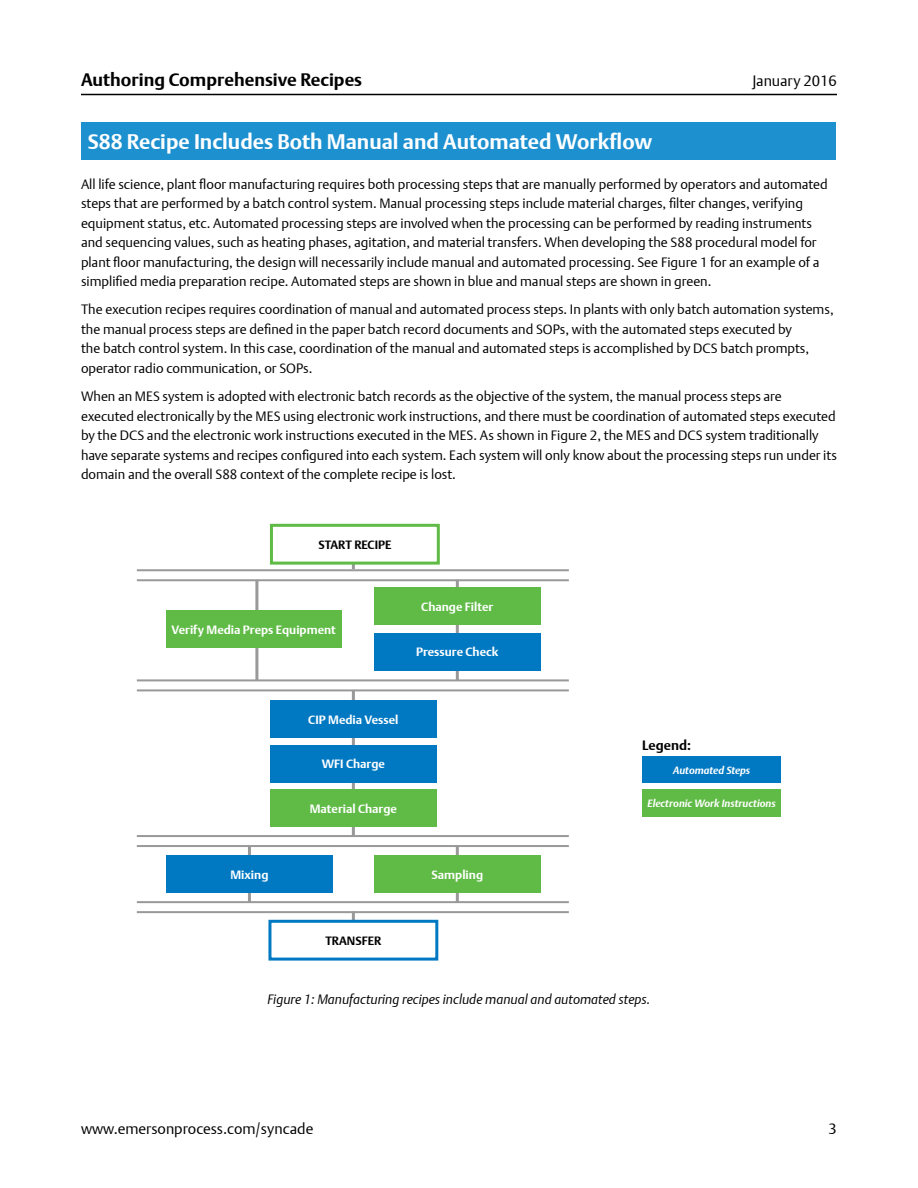
<style>
.page{position:relative;width:918px;height:1188px;background:#fff}
.page>*{position:absolute;margin:0;border:0;box-sizing:border-box;transform-origin:0 0}
.t1{font:700 21px "DTL Argo T";color:#fff}
.t2{font:700 18px "DTL Argo T";color:#000}
.t3{font:15px "DTL Argo T Light";color:#000}
.Body_Text{font:13.5px/19.5px "DTL Argo T Light";color:#000}
.Image_Caption{font:italic 13.5px "DTL Argo T Light";color:#000}
.t4{font:700 13.5px "DTL Argo T";color:#000}
.t5{font:700 12px "DTL Argo T";color:#fff}
.t6{font:700 12px "DTL Argo T";color:#000}
.t7{font:italic 700 10.5px "DTL Argo T";color:#fff}
</style>
<div class="page">
<hr style="left:81px;top:94px;width:756px;height:1px;background:#000">
<div style="left:81px;top:122px;width:755px;height:38px;background:#1d90d0"></div>
<div style="left:642px;top:756px;width:139px;height:27px;background:#0079c2"></div>
<div style="left:642px;top:789px;width:139px;height:27px;background:#60bb46"></div>
<hr style="left:137px;top:569px;width:432px;height:2px;background:#999">
<hr style="left:137px;top:579px;width:432px;height:2px;background:#999">
<hr style="left:137px;top:679px;width:432px;height:2px;background:#999">
<hr style="left:137px;top:689px;width:432px;height:2px;background:#999">
<hr style="left:137px;top:835px;width:432px;height:2px;background:#999">
<hr style="left:137px;top:845px;width:432px;height:2px;background:#999">
<hr style="left:137px;top:901px;width:432px;height:2px;background:#999">
<hr style="left:137px;top:911px;width:432px;height:2px;background:#999">
<hr style="left:255px;top:580px;width:3px;height:101px;background:#999">
<hr style="left:248px;top:846px;width:3px;height:57px;background:#999">
<hr style="left:352px;top:912px;width:3px;height:28px;background:#999">
<hr style="left:352px;top:541px;width:3px;height:28px;background:#999">
<hr style="left:456px;top:580px;width:3px;height:101px;background:#999">
<hr style="left:456px;top:846px;width:3px;height:57px;background:#999">
<hr style="left:352px;top:690px;width:3px;height:147px;background:#999">
<div style="left:271px;top:525px;width:167px;height:38px;background:#fff"></div>
<div style="left:270px;top:524px;width:170px;height:41px;border:3px solid #60bb46"></div>
<div style="left:270px;top:700px;width:167px;height:38px;background:#0079c2"></div>
<div style="left:166px;top:610px;width:176px;height:38px;background:#60bb46"></div>
<div style="left:270px;top:745px;width:167px;height:37px;background:#0079c2"></div>
<div style="left:270px;top:789px;width:167px;height:38px;background:#60bb46"></div>
<div style="left:270px;top:921px;width:167px;height:38px;background:#fff"></div>
<div style="left:268px;top:920px;width:170px;height:41px;border:3px solid #0079c2"></div>
<div style="left:166px;top:855px;width:167px;height:38px;background:#0079c2"></div>
<div style="left:374px;top:855px;width:167px;height:38px;background:#60bb46"></div>
<div style="left:374px;top:633px;width:167px;height:38px;background:#0079c2"></div>
<div style="left:374px;top:587px;width:167px;height:38px;background:#60bb46"></div>
<h2 class="t2" style="left:81px;top:69px;width:283px">Authoring Comprehensive Recipes</h2>
<p class="t3" style="left:752px;top:72px;width:86px">January 2016</p>
<p class="t1" style="left:88px;top:129px;width:566px">S88 Recipe Includes Both Manual and Automated Workflow</p>
<p class="Body_Text" style="left:81px;top:174px;width:748px">All life science, plant floor manufacturing requires both processing steps that are manually performed by operators and automated steps that are performed by a batch control system. Manual processing steps include material charges, filter changes, verifying equipment status, etc. Automated processing steps are involved when the processing can be performed by reading instruments and sequencing values, such as heating phases, agitation, and material transfers. When developing the S88 procedural model for plant floor manufacturing, the design will necessarily include manual and automated processing. See Figure 1 for an example of a simplified media preparation recipe. Automated steps are shown in blue and manual steps are shown in green.</p>
<p class="Body_Text" style="left:81px;top:300px;width:754px">The execution recipes requires coordination of manual and automated process steps. In plants with only batch automation systems, the manual process steps are defined in the paper batch record documents and SOPs, with the automated steps executed by<br>the batch control system. In this case, coordination of the manual and automated steps is accomplished by DCS batch prompts, operator radio communication, or SOPs.</p>
<p class="Body_Text" style="left:81px;top:387px;width:757px">When an MES system is adopted with electronic batch records as the objective of the system, the manual process steps are executed electronically by the MES using electronic work instructions, and there must be coordination of automated steps executed by the DCS and the electronic work instructions executed in the MES. As shown in Figure 2, the MES and DCS system traditionally have separate systems and recipes configured into each system. Each system will only know about the processing steps run under its domain and the overall S88 context of the complete recipe is lost.</p>
<p class="t6" style="left:318px;top:537px;width:74px">START RECIPE</p>
<p class="t5" style="left:172px;top:622px;width:166px">Verify Media Preps Equipment</p>
<p class="t5" style="left:421px;top:600px;width:74px">Change Filter</p>
<p class="t5" style="left:416px;top:645px;width:84px">Pressure Check</p>
<p class="t5" style="left:308px;top:712px;width:92px">CIP Media Vessel</p>
<p class="t5" style="left:322px;top:757px;width:65px">WFI Charge</p>
<p class="t5" style="left:310px;top:801px;width:89px">Material Charge</p>
<p class="t5" style="left:230px;top:867px;width:40px">Mixing</p>
<p class="t5" style="left:432px;top:867px;width:53px">Sampling</p>
<p class="t6" style="left:325px;top:933px;width:57px">TRANSFER</p>
<p class="t4" style="left:642px;top:737px;width:50px">Legend:</p>
<p class="t7" style="left:673px;top:764px;width:78px">Automated Steps</p>
<p class="t7" style="left:647px;top:797px;width:130px">Electronic Work Instructions</p>
<p class="Image_Caption" style="left:268px;top:992px;width:384px">Figure 1: Manufacturing recipes include manual and automated steps.</p>
<p class="t3" style="left:81px;top:1120px;width:234px">www.emersonprocess.com/syncade</p>
<p class="t3" style="left:829px;top:1120px;width:10px">3</p>
</div>
